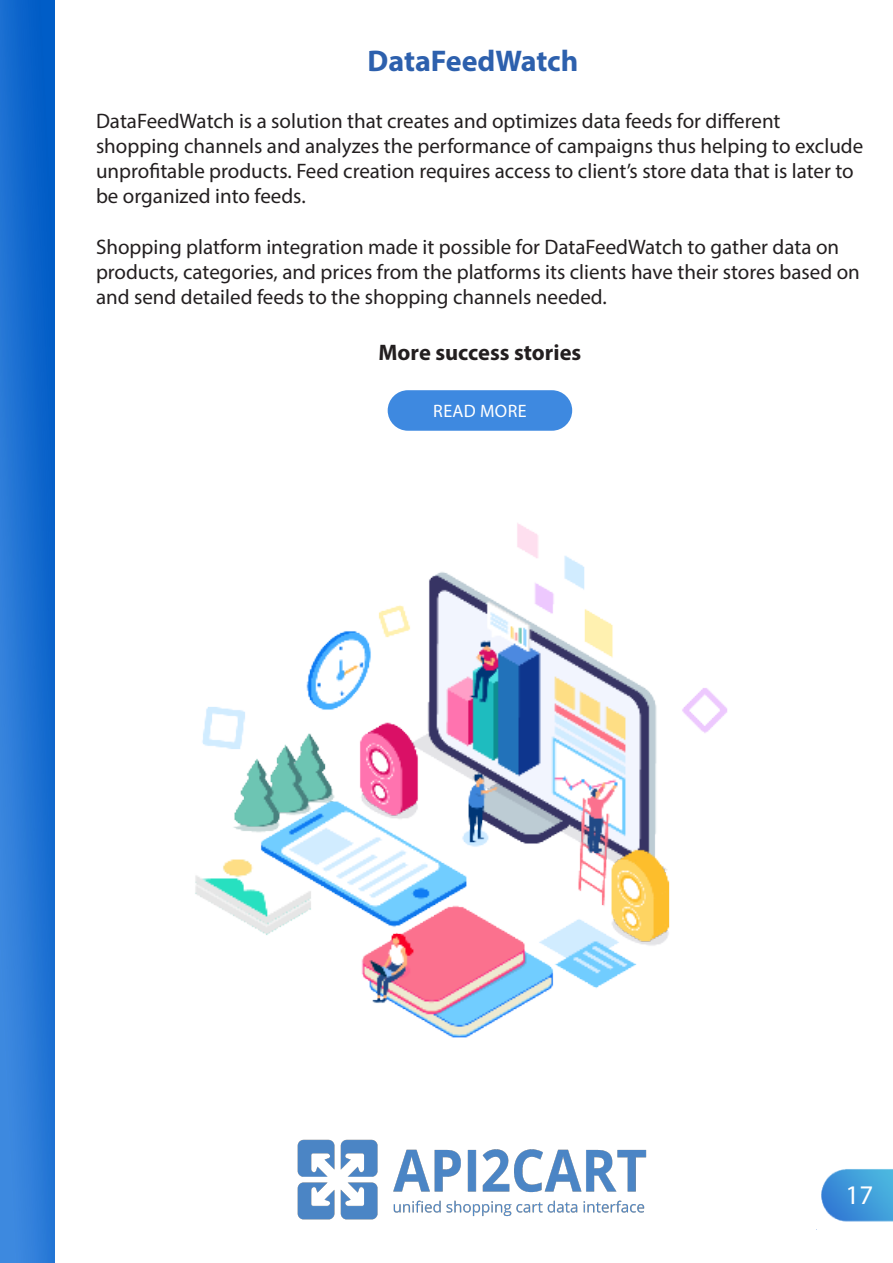
<style>
.page{position:relative;width:893px;height:1263px;background:#fff}
.page>*{position:absolute;margin:0;border:0;box-sizing:border-box;transform-origin:0 0}
.t1{font:700 30px "Myriad Pro";color:#2d60ad}
.t2{font:27px "Myriad Pro";color:#fff}
.t3{font:700 22.5px "Myriad Pro";color:#231f20}
.t4{font:21px/25.2px "Myriad Pro";color:#231f20}
.t5{font:18px "Myriad Pro";letter-spacing:.02em;color:#fff}
</style>
<div class="page">
<img style="left:0;top:0;width:54px;height:1263px">
<img style="left:297px;top:1139px;width:350px;height:81px">
<img style="left:821px;top:1169px;width:72px;height:53px">
<div style="left:388px;top:390px;width:184px;height:41px;background:#3e89e0;border-radius:20px"></div>
<img style="left:195px;top:523px;width:533px;height:515px">
<p class="t1" style="left:367px;top:41px;width:212px">DataFeedWatch</p>
<p class="t4" style="left:96px;top:108px;width:686px">DataFeedWatch is a solution that creates and optimizes data feeds for different</p>
<p class="t4" style="left:96px;top:133px;width:769px">shopping channels and analyzes the performance of campaigns thus helping to exclude unprofitable products. Feed creation requires access to client’s store data that is later to be organized into feeds.</p>
<p class="t4" style="left:96px;top:234px;width:765px">Shopping platform integration made it possible for DataFeedWatch to gather data on products, categories, and prices from the platforms its clients have their stores based on and send detailed feeds to the shopping channels needed.</p>
<p class="t3" style="left:379px;top:338px;width:204px">More success stories</p>
<p class="t5" style="left:433px;top:400px;width:95px">READ MORE</p>
<p class="t2" style="left:846px;top:1178px;width:29px">17</p>
</div>
